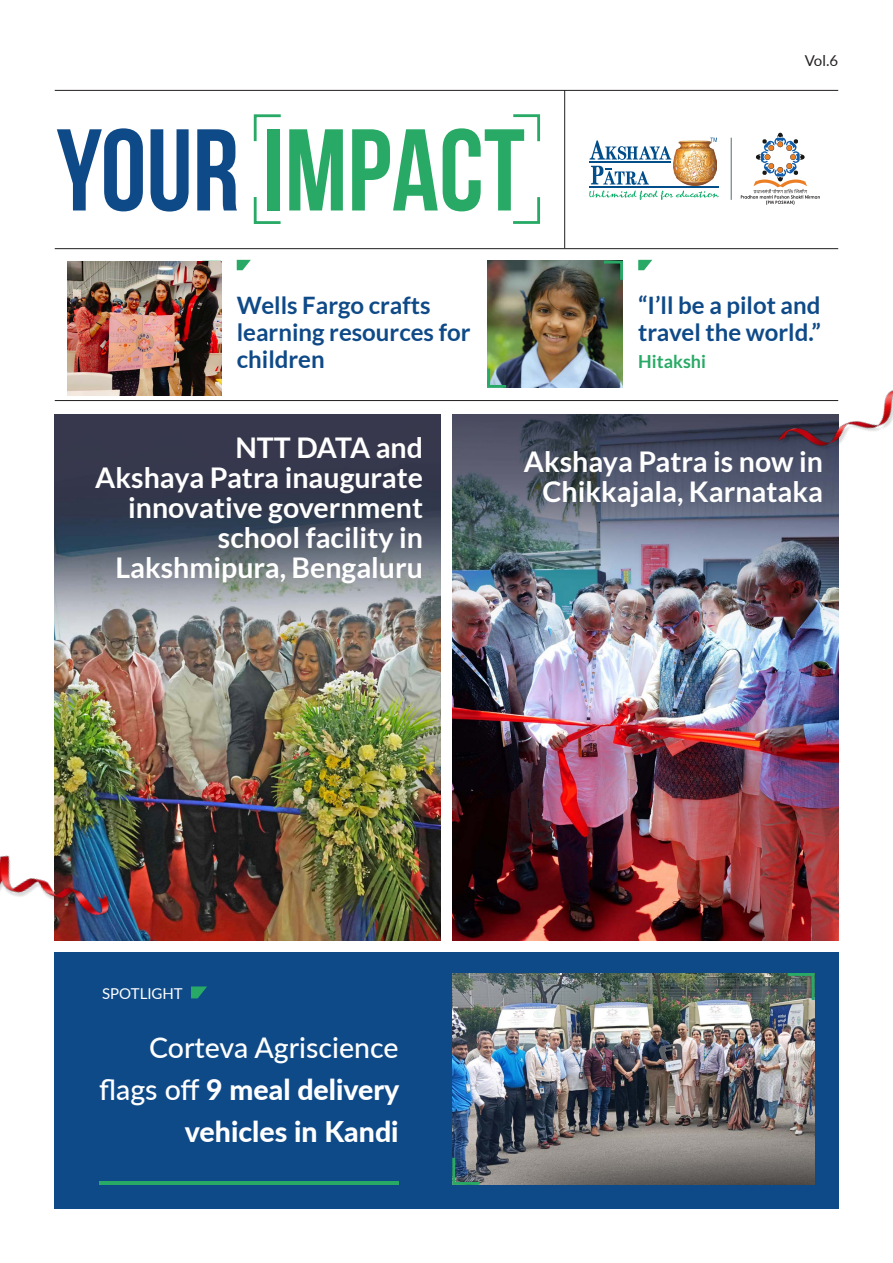
<style>
.page{position:relative;width:893px;height:1263px;background:#fff}
.page>*{position:absolute;margin:0;border:0;box-sizing:border-box;transform-origin:0 0}
.Cover_Title{font:700 115.95px "Bebas Neue";color:#28aa66}
.Title_1{font:700 28.5px/30px "Lato";color:#fff;text-align:right}
.Title_1-2{font:800 28.5px/42px "Lato";color:#fff;text-align:right}
.t1{font:700 24px/27px "Lato";color:#0f4a88}
.t2{font:700 18px "Lato";color:#28aa66}
.Headline_text_white{font:15px "Lato";color:#fff}
.t3{font:15px "Lato";color:#231f20}
.s1{color:#0f4a88}
.s2{font-weight:500}
</style>
<div class="page">
<div style="left:54px;top:952px;width:785px;height:257px;background:#0f4a88"></div>
<hr style="left:55px;top:90px;width:783px;height:1px;background:#231f20">
<hr style="left:55px;top:248px;width:783px;height:1px;background:#231f20">
<hr style="left:55px;top:400px;width:783px;height:1px;background:#231f20">
<hr style="left:564px;top:90px;width:1px;height:158px;background:#231f20">
<img style="left:487px;top:261px;width:136px;height:127px">
<img style="left:452px;top:414px;width:386px;height:527px">
<img style="left:55px;top:414px;width:386px;height:527px">
<hr style="left:99px;top:1182px;width:300px;height:3px;background:#28aa66">
<svg style="left:741px;top:133px;width:79px;height:72px"></svg>
<hr style="left:731px;top:138px;width:1px;height:62px;background:#596973">
<hr style="left:590px;top:161px;width:81px;height:2px;background:#014e8b">
<svg style="left:590px;top:140px;width:81px;height:20px"></svg>
<svg style="left:589px;top:166px;width:130px;height:34px"></svg>
<img style="left:673px;top:140px;width:44px;height:46px">
<svg style="left:191px;top:986px;width:16px;height:12px"></svg>
<svg style="left:513px;top:114px;width:28px;height:28px"></svg>
<svg style="left:253px;top:114px;width:28px;height:28px"></svg>
<svg style="left:253px;top:197px;width:28px;height:27px"></svg>
<svg style="left:513px;top:197px;width:28px;height:27px"></svg>
<svg style="left:237px;top:260px;width:14px;height:10px"></svg>
<svg style="left:638px;top:260px;width:14px;height:10px"></svg>
<svg style="left:601px;top:260px;width:22px;height:23px"></svg>
<svg style="left:487px;top:366px;width:22px;height:22px"></svg>
<svg style="left:67px;top:395px;width:22px;height:1px"></svg>
<svg style="left:202px;top:260px;width:20px;height:23px"></svg>
<img style="left:0;top:772px;width:182px;height:169px">
<img style="left:723px;top:390px;width:170px;height:162px">
<img style="left:452px;top:973px;width:362px;height:212px">
<img style="left:67px;top:261px;width:154px;height:134px">
<svg style="left:452px;top:1155px;width:30px;height:30px"></svg>
<svg style="left:785px;top:973px;width:30px;height:30px"></svg>
<p class="Cover_Title" style="left:56px;top:107px;width:470px"><span class="s1">YOUR</span> IMPACT</p>
<p class="t3" style="left:805px;top:50px;width:35px">Vol.6</p>
<p class="t1" style="left:237px;top:291px;width:235px">Wells Fargo crafts learning resources for children</p>
<p class="t1" style="left:638px;top:291px;width:184px">“I’ll be a pilot and travel the world.”</p>
<p class="t2" style="left:638px;top:351px;width:69px">Hitakshi</p>
<p class="Title_1" style="left:235px;top:432px;width:189px">NTT DATA and</p>
<p class="Title_1" style="left:95px;top:462px;width:329px">Akshaya Patra inaugurate innovative government school facility in<br>Lakshmipura, Bengaluru</p>
<p class="Title_1" style="left:524px;top:446px;width:301px">Akshaya Patra is now in<br>Chikkajala, Karnataka</p>
<p class="Headline_text_white" style="left:102px;top:982px;width:82px">SPOTLIGHT</p>
<p class="Title_1-2" style="left:99px;top:1026px;width:302px"><span class="s2">Corteva Agriscience flags off</span> 9 meal delivery vehicles in Kandi</p>
</div>
